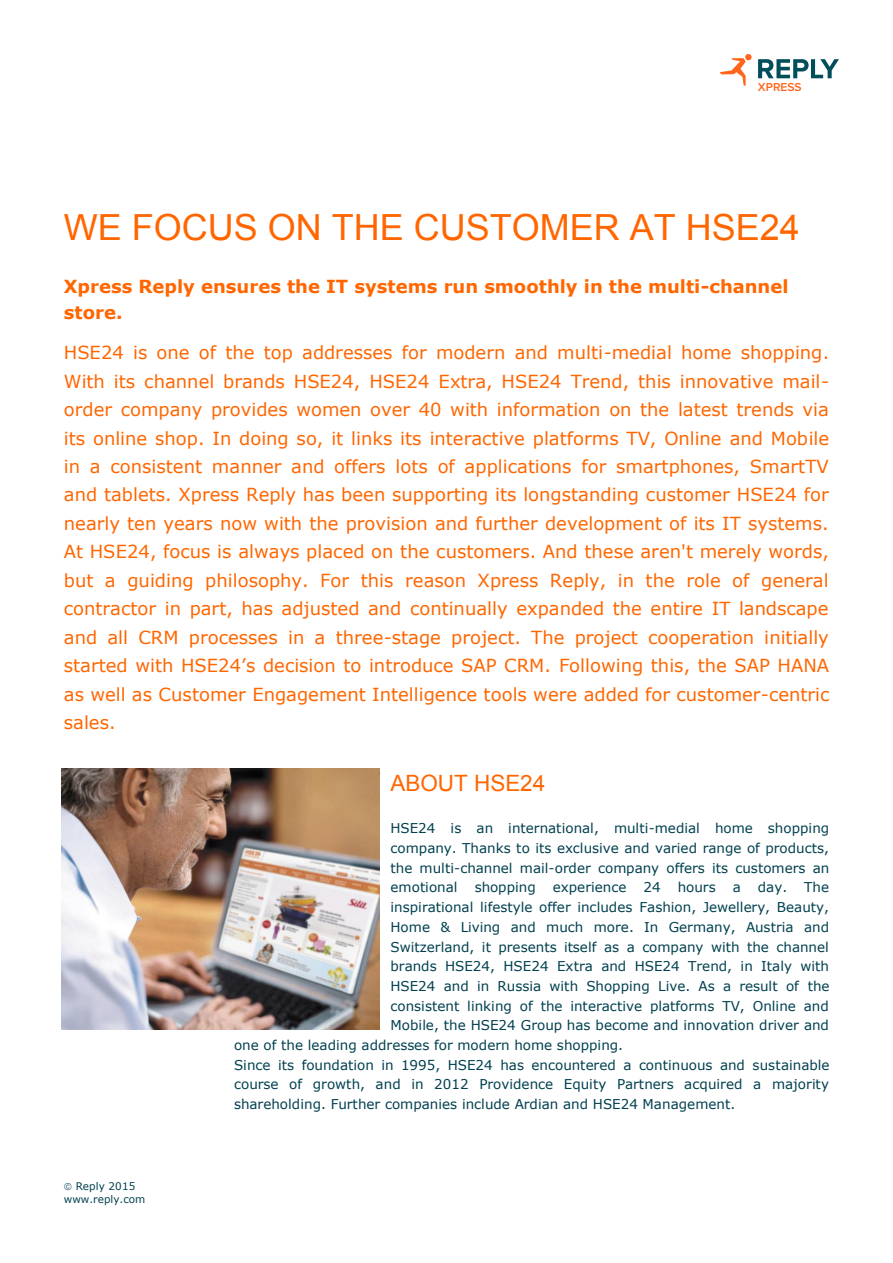
<style>
.page{position:relative;width:893px;height:1263px;background:#fff}
.page>*{position:absolute;margin:0;border:0;box-sizing:border-box;transform-origin:0 0}
.t1{font:36px "Arial";color:#f60}
.t2{font:22.5px "Arial";color:#f60}
.t3{font:18px/28.5px "Verdana";color:#f60;text-align:justify}
.t4{font:700 18px/25.8px "Verdana";color:#f60}
.t5{font:13.5px/19.6px "Verdana";color:#00404f;text-align:justify}
.t6{font:600 12px "Proxima Nova";color:#ff661c}
.t7{font:10.5px/12.9px "Verdana";color:#00404f;text-align:center}
</style>
<div class="page">
<img style="left:62px;top:769px;width:318px;height:261px">
<div style="left:745px;top:54px;width:7px;height:6px;background:#ff661c;border-radius:50%"></div>
<svg style="left:720px;top:58px;width:26px;height:28px"></svg>
<svg style="left:758px;top:59px;width:81px;height:19px"></svg>
<p class="t6" style="left:758px;top:82px;width:45px">XPRESS</p>
<p class="t1" style="left:64px;top:203px;width:737px">WE FOCUS ON THE CUSTOMER AT HSE24</p>
<p class="t4" style="left:64px;top:273px;width:726px">Xpress Reply ensures the IT systems run smoothly in the multi-channel store.</p>
<p class="t3" style="left:64px;top:338px;width:767px">HSE24 is one of the top addresses for modern and multi-medial home shopping.<br>With its channel brands HSE24, HSE24 Extra, HSE24 Trend, this innovative mail&shy;order company provides women over 40 with information on the latest trends via its online shop. In doing so, it links its interactive platforms TV, Online and Mobile in a consistent manner and offers lots of applications for smartphones, SmartTV and tablets. Xpress Reply has been supporting its longstanding customer HSE24 for nearly ten years now with the provision and further development of its IT systems.<br>At HSE24, focus is always placed on the customers. And these aren't merely words, but a guiding philosophy. For this reason Xpress Reply, in the role of general contractor in part, has adjusted and continually expanded the entire IT landscape and all CRM processes in a three-stage project. The project cooperation initially started with HSE24’s decision to introduce SAP CRM. Following this, the SAP HANA as well as Customer Engagement Intelligence tools were added for customer-centric sales.</p>
<p class="t7" style="left:64px;top:1180px;width:83px">Reply 2015 www.reply.com</p>
<p class="t2" style="left:390px;top:768px;width:156px">ABOUT HSE24</p>
<p class="t5" style="left:390px;top:818px;width:440px">HSE24 is an international, multi-medial home shopping company. Thanks to its exclusive and varied range of products, the multi-channel mail-order company offers its customers an emotional</p>
<p class="t5" style="left:475px;top:877px;width:63px">shopping</p>
<p class="t5" style="left:553px;top:877px;width:75px">experience</p>
<p class="t5" style="left:643px;top:877px;width:19px">24</p>
<p class="t5" style="left:678px;top:877px;width:39px">hours</p>
<p class="t5" style="left:733px;top:877px;width:10px">a</p>
<p class="t5" style="left:758px;top:877px;width:31px">day.</p>
<p class="t5" style="left:804px;top:877px;width:26px">The</p>
<p class="t5" style="left:390px;top:897px;width:440px">inspirational lifestyle offer includes Fashion, Jewellery, Beauty,</p>
<p class="t5" style="left:390px;top:917px;width:440px">Home &amp; Living and much more. In Germany, Austria and</p>
<p class="t5" style="left:390px;top:937px;width:440px">Switzerland, it presents itself as a company with the channel</p>
<p class="t5" style="left:390px;top:956px;width:440px">brands HSE24, HSE24 Extra and HSE24 Trend, in Italy with</p>
<p class="t5" style="left:390px;top:976px;width:441px">HSE24 and in Russia with Shopping Live. As a result of the</p>
<p class="t5" style="left:390px;top:996px;width:440px">consistent linking of the interactive platforms TV, Online and</p>
<p class="t5" style="left:390px;top:1015px;width:440px">Mobile, the HSE24 Group has become and innovation driver and</p>
<p class="t5" style="left:234px;top:1035px;width:391px">one of the leading addresses for modern home shopping.</p>
<p class="t5" style="left:234px;top:1055px;width:597px">Since its foundation in 1995, HSE24 has encountered a continuous and sustainable</p>
<p class="t5" style="left:234px;top:1074px;width:596px">course of growth, and in 2012 Providence Equity Partners acquired a majority</p>
<p class="t5" style="left:234px;top:1094px;width:503px">shareholding. Further companies include Ardian and HSE24 Management.</p>
</div>
